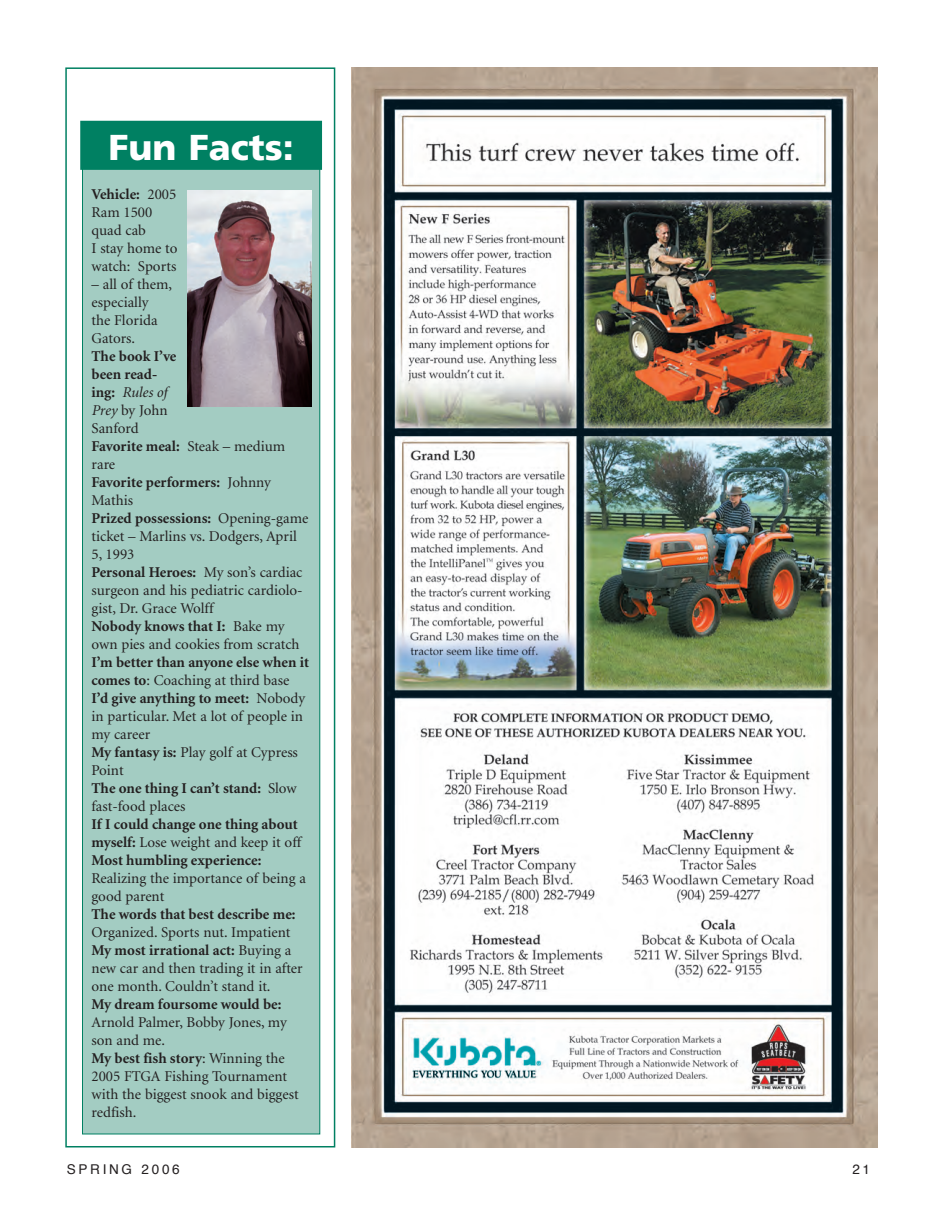
<style>
.page{position:relative;width:945px;height:1215px;background:#fff}
.page>*{position:absolute;margin:0;border:0;box-sizing:border-box;transform-origin:0 0}
.t1{font:900 36px "Frutiger";color:#fff}
.t2{font:15px/18px "Minion";color:#231f20}
.t3{font:700 15px/18px "Minion";color:#231f20}
.t4{font:13.5px "Helvetica";letter-spacing:.2em;color:#231f20}
.s1{font-weight:700}
.s2{font-style:italic}
.s3{font-weight:400}
</style>
<div class="page">
<div style="left:65px;top:67px;width:270px;height:1080px;border:2px solid #008062"></div>
<img style="left:351px;top:68px;width:526px;height:1079px">
<div style="left:82px;top:122px;width:238px;height:1012px;background:#a3ccc2"></div>
<div style="left:81px;top:122px;width:240px;height:47px;background:#008062"></div>
<div style="left:80px;top:121px;width:242px;height:49px;border:2px solid #008062"></div>
<img style="left:188px;top:191px;width:124px;height:215px">
<h1 class="t1" style="left:109px;top:125px;width:187px">Fun Facts:</h1>
<p class="t2" style="left:92px;top:186px;width:87px"><span class="s1">Vehicle:</span> 2005<br>Ram 1500 quad cab<br>I stay home to watch: Sports</p>
<p class="t2" style="left:92px;top:276px;width:82px">– all of them, especially<br>the Florida<br>Gators.</p>
<p class="t2" style="left:91px;top:348px;width:218px"><span class="s1">The book I’ve<br>been read-<br>ing:</span> <span class="s2">Rules of<br>Prey</span> by John<br>Sanford<br><span class="s1">Favorite meal:</span> Steak – medium rare<br><span class="s1">Favorite performers:</span> Johnny<br>Mathis<br><span class="s1">Prized possessions:</span> Opening-game ticket – Marlins vs. Dodgers, April<br>5, 1993<br><span class="s1">Personal Heroes:</span> My son’s cardiac surgeon and his pediatric cardiolo&shy;gist, Dr. Grace Wolff<br><span class="s1">Nobody knows that I:</span> Bake my own pies and cookies from scratch</p>
<p class="t2" style="left:91px;top:654px;width:219px"><span class="s1">I’m better than anyone else when it comes to</span>: Coaching at third base<br><span class="s1">I’d give anything to meet:</span> Nobody in particular. Met a lot of people in my career<br><span class="s1">My fantasy is:</span> Play golf at Cypress<br>Point<br><span class="s1">The one thing I can’t stand:</span> Slow fast-food places</p>
<p class="t3" style="left:91px;top:815px;width:211px">If I could change one thing about myself: <span class="s3">Lose weight and keep it off<br></span>Most humbling experience:</p>
<p class="t2" style="left:91px;top:870px;width:216px">Realizing the importance of being a good parent</p>
<p class="t3" style="left:91px;top:905px;width:206px">The words that best describe me:</p>
<p class="t2" style="left:91px;top:924px;width:213px">Organized. Sports nut. Impatient<br><span class="s1">My most irrational act:</span> Buying a new car and then trading it in after one month. Couldn’t stand it.</p>
<p class="t3" style="left:91px;top:995px;width:191px">My dream foursome would be:</p>
<p class="t2" style="left:91px;top:1014px;width:209px">Arnold Palmer, Bobby Jones, my son and me.<br><span class="s1">My best fish story</span>: Winning the<br>2005 FTGA Fishing Tournament with the biggest snook and biggest redfish.</p>
<p class="t4" style="left:67px;top:1158px;width:114px">SPRING 2006</p>
<p class="t4" style="left:852px;top:1158px;width:19px">21</p>
</div>
